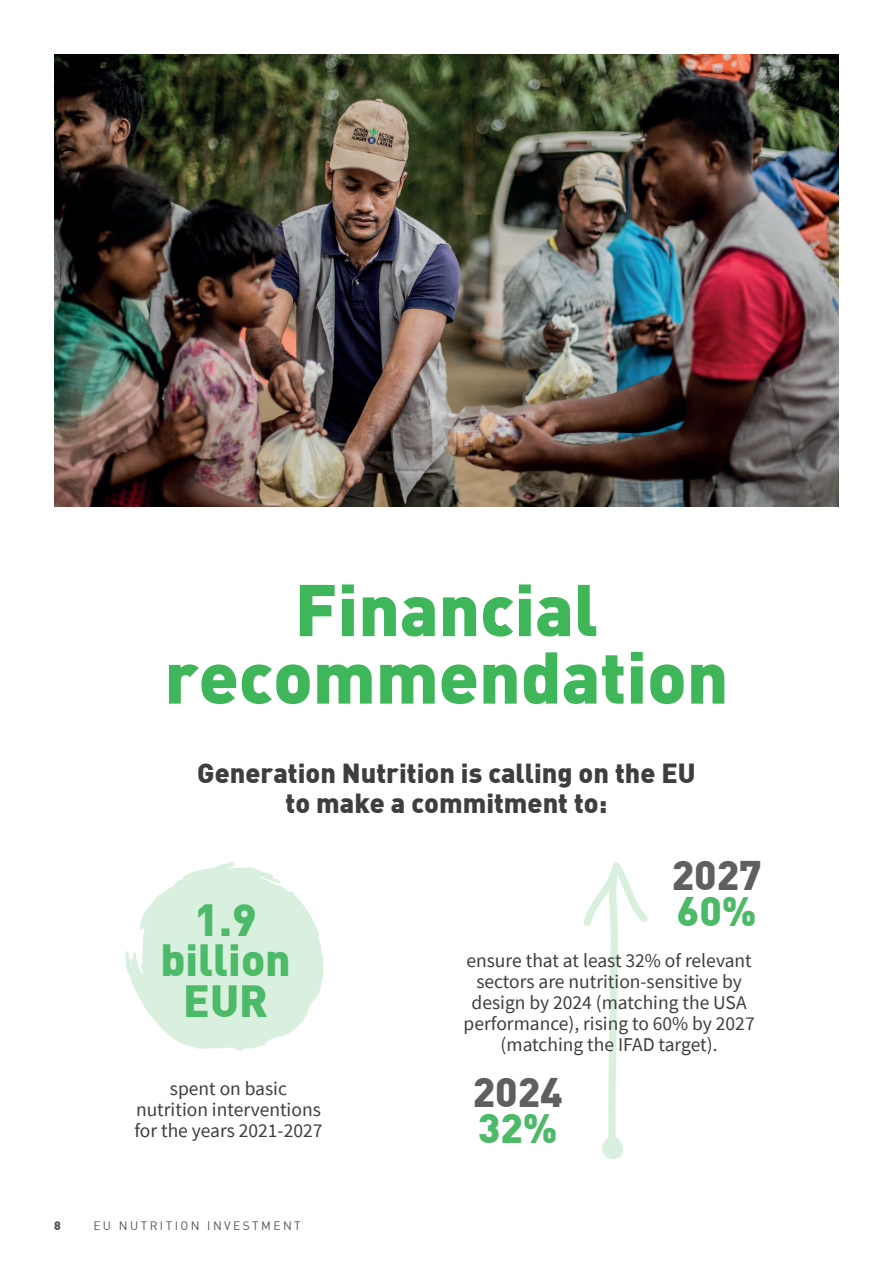
<style>
.page{position:relative;width:893px;height:1263px;background:#fff}
.page>*{position:absolute;margin:0;border:0;box-sizing:border-box;transform-origin:0 0}
.t1{font:900 72px/67.5px "DIN";color:#3eb659;text-align:center}
.t2{font:900 44.1px/40px "DIN";color:#4cba69;text-align:center}
.t3{font:900 40.5px "DIN";color:#5d5f61}
.t4{font:900 40.5px "DIN";color:#4cba69}
.t5{font:900 27px/30px "DIN";color:#3e3e3f;text-align:center}
.t6{font:19.5px/21px "Source Sans Pro";color:#3e3e3f;text-align:center}
.t7{font:12px "DIN";letter-spacing:.2em;color:#515456}
.t8{font:900 12px "DIN";color:#515456}
</style>
<div class="page">
<img style="left:54px;top:54px;width:785px;height:452px">
<svg style="left:125px;top:862px;width:199px;height:189px"></svg>
<svg style="left:583px;top:862px;width:65px;height:297px"></svg>
<h1 class="t1" style="left:165px;top:572px;width:565px">Financial recommendation</h1>
<h3 class="t5" style="left:197px;top:757px;width:500px">Generation Nutrition is calling on the EU to make a commitment to:</h3>
<h2 class="t2" style="left:160px;top:898px;width:132px">1.9 billion<br>EUR</h2>
<p class="t6" style="left:134px;top:1078px;width:190px">spent on basic nutrition interventions for the years 2021-2027</p>
<p class="t8" style="left:54px;top:1217px;width:8px">8</p>
<p class="t7" style="left:93px;top:1218px;width:209px">EU NUTRITION INVESTMENT</p>
<h3 class="t3" style="left:672px;top:848px;width:92px">2027</h3>
<h3 class="t4" style="left:677px;top:884px;width:81px">60%</h3>
<p class="t6" style="left:464px;top:950px;width:293px">ensure that at least 32% of relevant sectors are nutrition-sensitive by design by 2024 (matching the USA performance), rising to 60% by 2027 (matching the IFAD target).</p>
<h3 class="t3" style="left:473px;top:1065px;width:92px">2024</h3>
<h3 class="t4" style="left:478px;top:1101px;width:81px">32%</h3>
</div>
